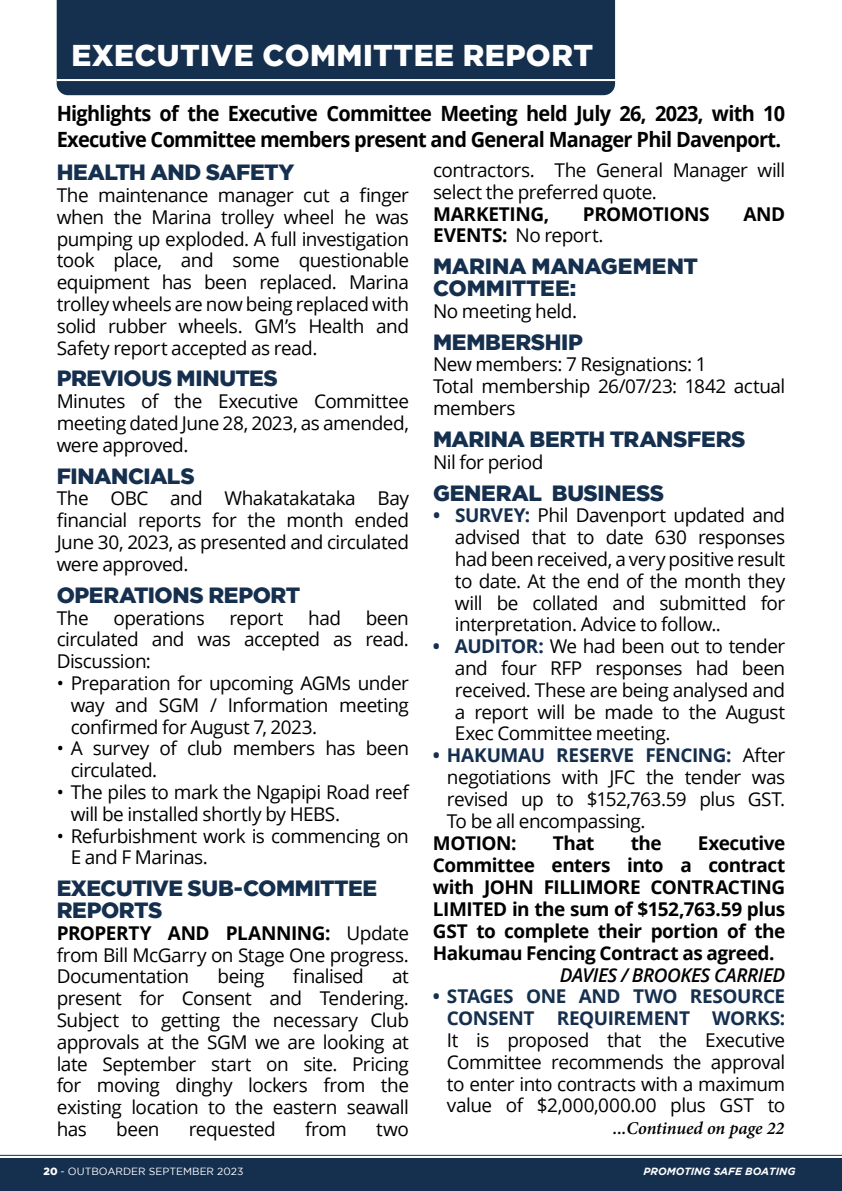
<style>
.page{position:relative;width:842px;height:1191px;background:#fff}
.page>*{position:absolute;margin:0;border:0;box-sizing:border-box;transform-origin:0 0}
.t1{font:900 30px "Gotham";letter-spacing:.015em;color:#fff}
.t2{font:900 22px/21.8px "Gotham";letter-spacing:-.015em;color:#152f4e}
.t3{font:700 21px/26px "Open Sans";letter-spacing:-.035em;color:#000;scale:.95 1}
.t4{font:19px/21.8px "Open Sans";letter-spacing:-.025em;color:#000;text-align:justify}
.t5{font:700 19px/22px "Open Sans";letter-spacing:-.025em;color:#000;text-align:justify}
.t6{font:700 19px/21.8px "Open Sans";letter-spacing:-.025em;color:#152f4e;text-align:right}
.t7{font:italic 600 19px "Open Sans";letter-spacing:-.025em;color:#000}
.t8{font:italic 600 18px "Minion Pro";letter-spacing:-.005em;color:#000}
.t9{font:10.4px "Gotham";color:#fff}
.t10{font:italic 700 10.4px "Gotham";color:#fff}
.s1{font-weight:700}
.s2{font-weight:700;color:#152f4e}
.s3{font-weight:900}
</style>
<div class="page">
<div style="left:0;top:1158px;width:842px;height:33px;background:#152f4e"></div>
<hr style="left:0;top:1154px;width:842px;height:1px;background:#152f4e">
<div style="left:57px;top:0;width:558px;height:95px;background:#152f4e"></div>
<hr style="left:57px;top:79px;width:612px;height:2px;background:#fff">
<h1 class="t1" style="left:71px;top:38px;width:523px">EXECUTIVE COMMITTEE REPORT</h1>
<p class="t3" style="left:57px;top:100px;width:768px">Highlights of the Executive Committee Meeting held July 26, 2023, with 10<br>Executive Committee members present and General Manager Phil Davenport.</p>
<p class="t2" style="left:57px;top:161px;width:239px">HEALTH AND SAFETY</p>
<p class="t4" style="left:57px;top:184px;width:354px">The maintenance manager cut a finger when the Marina trolley wheel he was pumping up exploded. A full investigation took place, and some questionable equipment has been replaced. Marina trolley wheels are now being replaced with solid rubber wheels. GM’s Health and Safety report accepted as read.</p>
<p class="t2" style="left:57px;top:367px;width:223px">PREVIOUS MINUTES</p>
<p class="t4" style="left:57px;top:390px;width:354px">Minutes of the Executive Committee meeting dated June 28, 2023, as amended, were approved.</p>
<p class="t2" style="left:57px;top:464px;width:139px">FINANCIALS</p>
<p class="t4" style="left:57px;top:487px;width:354px">The OBC and Whakatakataka Bay financial reports for the month ended June 30, 2023, as presented and circulated were approved.</p>
<p class="t2" style="left:57px;top:583px;width:245px">OPERATIONS REPORT</p>
<p class="t4" style="left:57px;top:606px;width:34px">The</p>
<p class="t4" style="left:113px;top:606px;width:93px">operations</p>
<p class="t4" style="left:229px;top:606px;width:56px">report</p>
<p class="t4" style="left:308px;top:606px;width:34px">had</p>
<p class="t4" style="left:433px;top:159px;width:354px">contractors. The General Manager will select the preferred quote.</p>
<p class="t5" style="left:433px;top:202px;width:118px">MARKETING,</p>
<p class="t5" style="left:583px;top:202px;width:128px">PROMOTIONS</p>
<p class="t5" style="left:743px;top:202px;width:43px">AND</p>
<p class="t4" style="left:433px;top:224px;width:172px"><span class="s1">EVENTS:</span> No report.</p>
<p class="t2" style="left:433px;top:255px;width:266px">MARINA MANAGEMENT<br>COMMITTEE:</p>
<p class="t4" style="left:433px;top:299px;width:146px">No meeting held.</p>
<p class="t2" style="left:433px;top:330px;width:151px">MEMBERSHIP</p>
<p class="t4" style="left:433px;top:353px;width:354px;text-align:left">New members: 7 Resignations: 1<br>Total membership 26/07/23: 1842 actual members</p>
<p class="t2" style="left:433px;top:428px;width:314px">MARINA BERTH TRANSFERS</p>
<p class="t4" style="left:433px;top:450px;width:112px">Nil for period</p>
<p class="t2" style="left:433px;top:481px;width:233px">GENERAL BUSINESS</p>
<p class="t4" style="left:455px;top:504px;width:332px;text-indent:-22px"><span class="s2">• SURVEY:</span> Phil Davenport updated and advised that to date 630 responses had been received, a very positive result to date. At the end of the month they will be collated and submitted for interpretation. Advice to follow..</p>
<p class="t4" style="left:455px;top:635px;width:332px;text-indent:-22px"><span class="s2">• AUDITOR:</span> We had been out to tender and four RFP responses had been received. These are being analysed and a report will be made to the August Exec Committee meeting.</p>
<p class="t4" style="left:447px;top:744px;width:340px;text-indent:-14px"><span class="s2">• HAKUMAU RESERVE FENCING:</span> After negotiations with JFC the tender was revised up to $152,763.59 plus GST.<br>To be all encompassing.</p>
<p class="t5" style="left:433px;top:831px;width:85px">MOTION:</p>
<p class="t5" style="left:553px;top:831px;width:43px">That</p>
<p class="t5" style="left:631px;top:831px;width:32px">the</p>
<p class="t4" style="left:57px;top:606px;width:354px;text-indent:309px">been circulated and was accepted as read.<br>Discussion:</p>
<p class="t4" style="left:71px;top:671px;width:340px;text-indent:-14px">• Preparation for upcoming AGMs under way and SGM / Information meeting confirmed for August 7, 2023.</p>
<p class="t4" style="left:71px;top:737px;width:340px;text-indent:-14px">• A survey of club members has been circulated.</p>
<p class="t4" style="left:71px;top:780px;width:340px;text-indent:-14px">• The piles to mark the Ngapipi Road reef will be installed shortly by HEBS.</p>
<p class="t4" style="left:71px;top:824px;width:340px;text-indent:-14px">• Refurbishment work is commencing on<br>E and F Marinas.</p>
<p class="t2" style="left:57px;top:877px;width:322px">EXECUTIVE SUB-COMMITTEE<br>REPORTS</p>
<p class="t4" style="left:57px;top:921px;width:354px"><span class="s1">PROPERTY AND PLANNING:</span> Update from Bill McGarry on Stage One progress.<br>Documentation</p>
<p class="t5" style="left:433px;top:831px;width:354px;text-indent:265px">Executive Committee enters into a contract with JOHN FILLIMORE CONTRACTING LIMITED in the sum of $152,763.59 plus GST to complete their portion of the Hakumau Fencing Contract as agreed.</p>
<p class="t7" style="left:560px;top:961px;width:227px">DAVIES / BROOKES CARRIED</p>
<p class="t6" style="left:433px;top:985px;width:354px">• STAGES ONE AND TWO RESOURCE<br>CONSENT REQUIREMENT WORKS:</p>
<p class="t4" style="left:447px;top:1028px;width:340px">It is proposed that the Executive Committee recommends the approval to enter into contracts with a maximum value of $2,000,000.00 plus GST to</p>
<p class="t4" style="left:218px;top:965px;width:49px">being</p>
<p class="t4" style="left:293px;top:965px;width:72px">finalised</p>
<p class="t4" style="left:57px;top:965px;width:354px;text-indent:335px">at present for Consent and Tendering.<br>Subject to getting the necessary Club approvals at the SGM we are looking at late September start on site. Pricing for moving dinghy lockers from the existing location to the eastern seawall has</p>
<p class="t8" style="left:613px;top:1115px;width:173px">...Continued on page 22</p>
<p class="t4" style="left:116px;top:1117px;width:45px">been</p>
<p class="t4" style="left:189px;top:1117px;width:88px">requested</p>
<p class="t4" style="left:305px;top:1117px;width:43px">from</p>
<p class="t4" style="left:376px;top:1117px;width:34px">two</p>
<p class="t9" style="left:44px;top:1165px;width:201px"><span class="s3">20</span> - OUTBOARDER SEPTEMBER 2023</p>
<p class="t10" style="left:643px;top:1165px;width:154px">PROMOTING SAFE BOATING</p>
</div>
